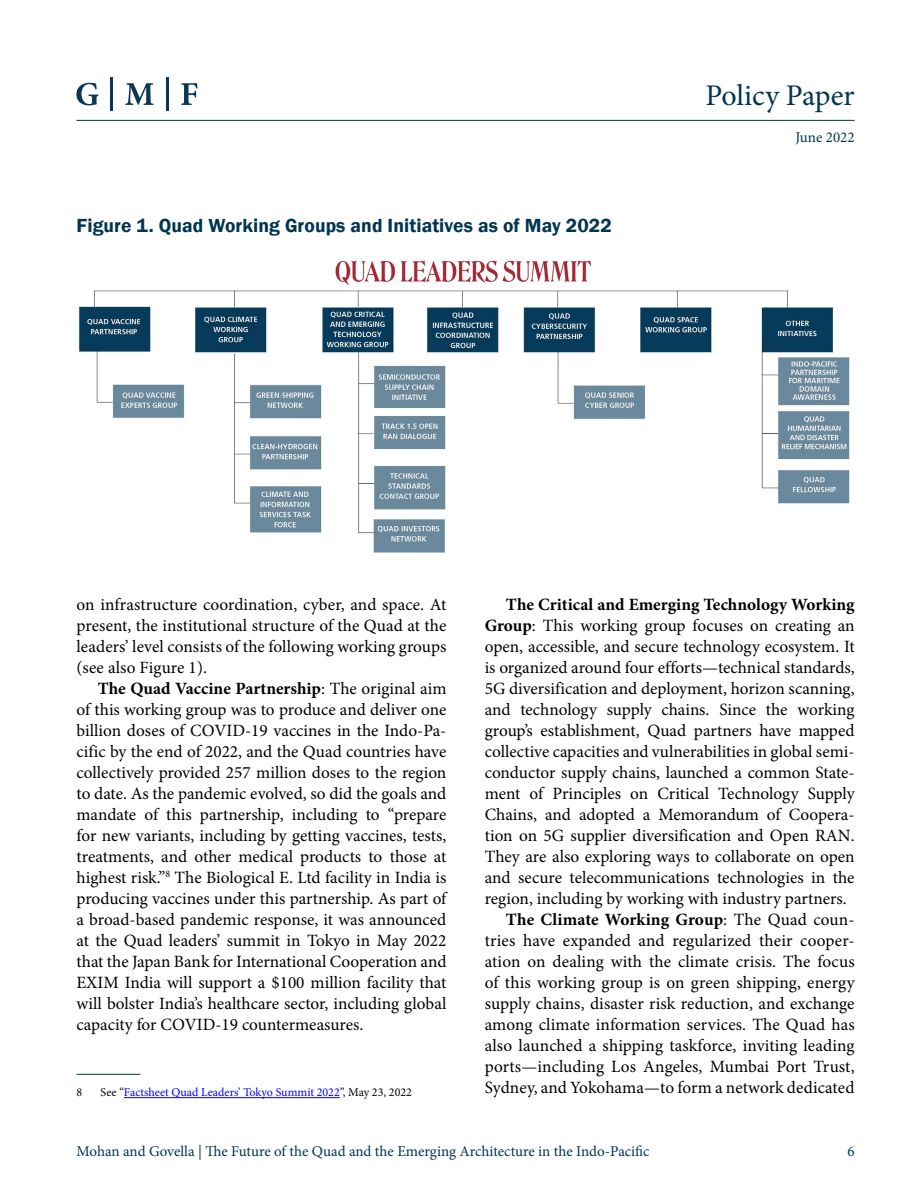
<style>
.page{position:relative;width:918px;height:1188px;background:#fff}
.page>*{position:absolute;margin:0;border:0;box-sizing:border-box;transform-origin:0 0}
.t1{font:30px "Minion Pro";color:#003552}
.t2{font:600 19.5px "Franklin Gothic";letter-spacing:.005em;color:#003552}
.t3{font:17.25px/21px "Minion Pro";color:#000;text-align:justify}
.t4{font:700 17.25px "Minion Pro";color:#000}
.t5{font:15px "Minion Pro";letter-spacing:-.005em;color:#003552}
.t6{font:12px "Minion Pro";color:#00f}
.t7{font:12px "Minion Pro";color:#000}
.s1{font-weight:700}
.s2{color:#000}
.s3{font-weight:400}
</style>
<div class="page">
<hr style="left:77px;top:120px;width:778px;height:1px;background:#003552">
<svg style="left:76px;top:83px;width:22px;height:22px"></svg>
<hr style="left:111px;top:78px;width:2px;height:33px;background:#0c3655">
<svg style="left:125px;top:83px;width:28px;height:22px"></svg>
<hr style="left:166px;top:78px;width:2px;height:33px;background:#0c3655">
<svg style="left:181px;top:83px;width:16px;height:22px"></svg>
<hr style="left:77px;top:1074px;width:63px;height:1px;background:#003552">
<hr style="left:124px;top:1097px;width:216px;height:1px;background:#00f">
<img style="left:78px;top:260px;width:772px;height:293px">
<h1 class="t1" style="left:706px;top:75px;width:151px">Policy Paper</h1>
<p class="t2" style="left:77px;top:214px;width:537px">Figure 1. Quad Working Groups and Initiatives as of May 2022</p>
<p class="t5" style="left:796px;top:127px;width:61px">June 2022</p>
<p class="t3" style="left:77px;top:594px;width:371px">on infrastructure coordination, cyber, and space. At present, the institutional structure of the Quad at the leaders’ level consists of the following working groups (see also Figure 1).</p>
<p class="t3" style="left:77px;top:678px;width:371px;text-indent:21px"><span class="s1">The Quad Vaccine Partnership</span>: The original aim of this working group was to produce and deliver one billion doses of COVID-19 vaccines in the Indo-Pa&shy;cific by the end of 2022, and the Quad countries have collectively provided 257 million doses to the region to date. As the pandemic evolved, so did the goals and mandate of this partnership, including to “prepare for new variants, including by getting vaccines, tests, treatments, and other medical products to those at highest risk.”<sup>8</sup> The Biological E. Ltd facility in India is producing vaccines under this partnership. As part of a broad-based pandemic response, it was announced at the Quad leaders’ summit in Tokyo in May 2022 that the Japan Bank for International Cooperation and EXIM India will support a $100 million facility that will bolster India’s healthcare sector, including global capacity for COVID-19 countermeasures.</p>
<p class="t7" style="left:77px;top:1085px;width:7px">8</p>
<p class="t6" style="left:101px;top:1085px;width:313px"><span class="s2">See “</span>Factsheet Quad Leaders’ Tokyo Summit 2022<span class="s2">”, May 23, 2022</span></p>
<p class="t4" style="left:506px;top:592px;width:350px">The Critical and Emerging Technology Working</p>
<p class="t3" style="left:485px;top:615px;width:371px"><span class="s1">Group</span>: This working group focuses on creating an</p>
<p class="t3" style="left:485px;top:636px;width:371px">open, accessible, and secure technology ecosystem. It</p>
<p class="t3" style="left:485px;top:657px;width:371px">is organized around four efforts—technical standards,</p>
<p class="t3" style="left:485px;top:678px;width:371px">5G diversification and deployment, horizon scanning,</p>
<p class="t3" style="left:485px;top:699px;width:371px">and technology supply chains. Since the working</p>
<p class="t3" style="left:485px;top:720px;width:371px">group’s establishment, Quad partners have mapped</p>
<p class="t3" style="left:485px;top:741px;width:371px">collective capacities and vulnerabilities in global semi-</p>
<p class="t3" style="left:485px;top:762px;width:371px">conductor supply chains, launched a common State-</p>
<p class="t3" style="left:485px;top:783px;width:371px">ment of Principles on Critical Technology Supply</p>
<p class="t3" style="left:485px;top:804px;width:371px">Chains, and adopted a Memorandum of Coopera-</p>
<p class="t3" style="left:485px;top:825px;width:371px">tion on 5G supplier diversification and Open RAN.</p>
<p class="t3" style="left:485px;top:846px;width:371px">They are also exploring ways to collaborate on open</p>
<p class="t3" style="left:485px;top:867px;width:371px">and secure telecommunications technologies in the</p>
<p class="t3" style="left:485px;top:888px;width:363px">region, including by working with industry partners.</p>
<p class="t4" style="left:506px;top:907px;width:350px">The Climate Working Group<span class="s3">: The Quad coun-</span></p>
<p class="t3" style="left:485px;top:930px;width:371px">tries have expanded and regularized their cooper-</p>
<p class="t3" style="left:485px;top:951px;width:371px">ation on dealing with the climate crisis. The focus</p>
<p class="t3" style="left:485px;top:972px;width:371px">of this working group is on green shipping, energy</p>
<p class="t3" style="left:485px;top:993px;width:371px">supply chains, disaster risk reduction, and exchange</p>
<p class="t3" style="left:485px;top:1014px;width:371px">among climate information services. The Quad has</p>
<p class="t3" style="left:485px;top:1035px;width:371px">also launched a shipping taskforce, inviting leading</p>
<p class="t3" style="left:485px;top:1056px;width:371px">ports—including Los Angeles, Mumbai Port Trust,</p>
<p class="t3" style="left:485px;top:1077px;width:371px">Sydney, and Yokohama—to form a network dedicated</p>
<p class="t5" style="left:77px;top:1141px;width:575px">Mohan and Govella | The Future of the Quad and the Emerging Architecture in the Indo-Pacific</p>
<p class="t5" style="left:847px;top:1141px;width:9px">6</p>
</div>
